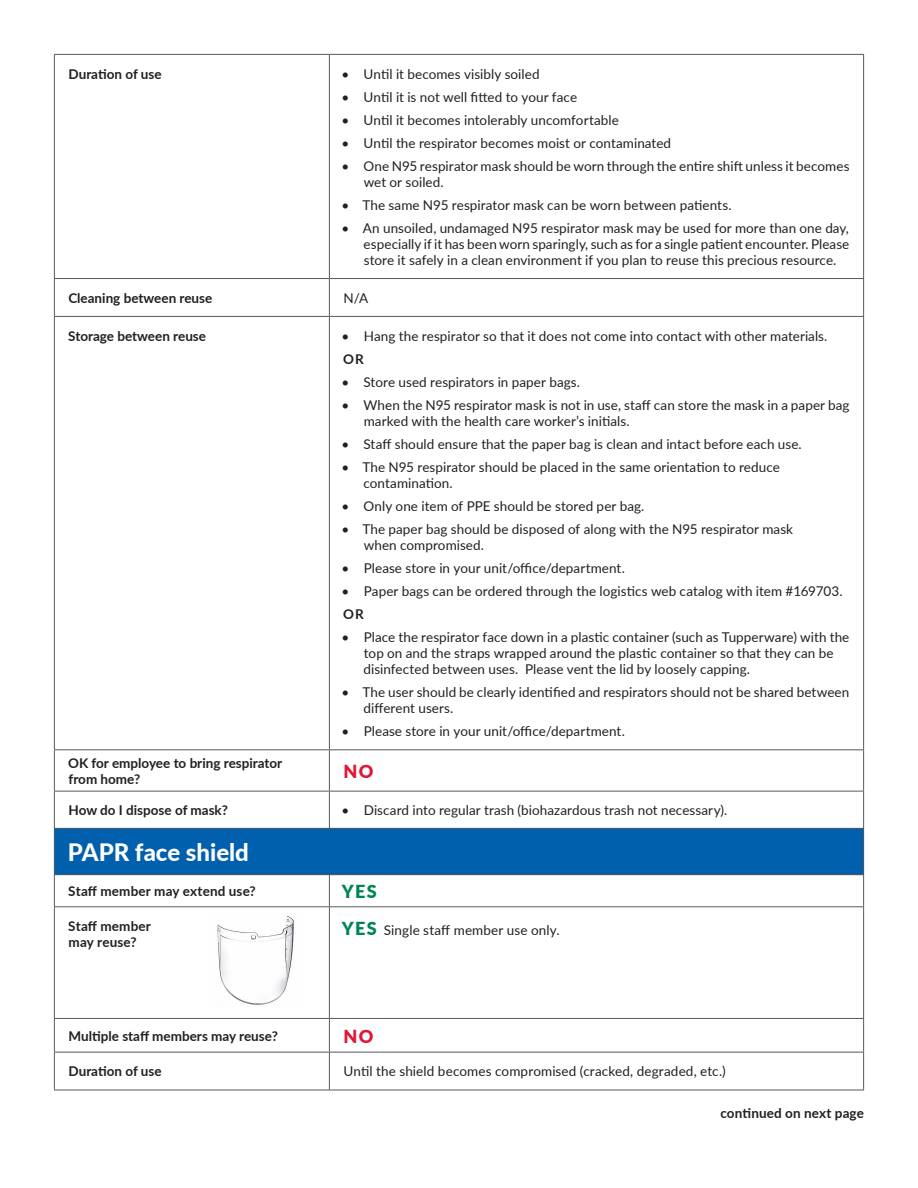
<style>
.page{position:relative;width:918px;height:1188px;background:#fff}
.page>*{position:absolute;margin:0;border:0;box-sizing:border-box;transform-origin:0 0}
.t1{font:800 24px "Lato";color:#fff}
.t2{font:900 18px "Lato";color:#e21736}
.t3{font:900 18px "Lato";color:#008652}
.t4{font:13.5px/16.2px "Lato";letter-spacing:.005em;color:#231f20}
.t5{font:700 13.5px/16.2px "Lato";color:#231f20}
.s1{font-weight:900;font-size:18px;color:#008652}
</style>
<div class="page">
<div style="left:54px;top:828px;width:810px;height:47px;background:#0160ad"></div>
<hr style="left:54px;top:54px;width:275px;height:1px;background:#53595f">
<hr style="left:54px;top:55px;width:1px;height:223px;background:#53595f">
<hr style="left:329px;top:54px;width:535px;height:1px;background:#53595f">
<hr style="left:329px;top:55px;width:1px;height:223px;background:#53595f">
<hr style="left:863px;top:55px;width:1px;height:223px;background:#53595f">
<hr style="left:54px;top:278px;width:275px;height:1px;background:#53595f">
<hr style="left:54px;top:279px;width:1px;height:37px;background:#53595f">
<hr style="left:329px;top:278px;width:535px;height:1px;background:#53595f">
<hr style="left:329px;top:279px;width:1px;height:37px;background:#53595f">
<hr style="left:863px;top:279px;width:1px;height:37px;background:#53595f">
<hr style="left:54px;top:316px;width:275px;height:1px;background:#53595f">
<hr style="left:54px;top:317px;width:1px;height:432px;background:#53595f">
<hr style="left:329px;top:316px;width:535px;height:1px;background:#53595f">
<hr style="left:329px;top:317px;width:1px;height:432px;background:#53595f">
<hr style="left:863px;top:317px;width:1px;height:432px;background:#53595f">
<hr style="left:54px;top:749px;width:275px;height:1px;background:#53595f">
<hr style="left:54px;top:750px;width:1px;height:41px;background:#53595f">
<hr style="left:329px;top:749px;width:535px;height:1px;background:#53595f">
<hr style="left:329px;top:750px;width:1px;height:41px;background:#53595f">
<hr style="left:863px;top:750px;width:1px;height:41px;background:#53595f">
<hr style="left:54px;top:791px;width:275px;height:1px;background:#53595f">
<hr style="left:54px;top:791px;width:1px;height:37px;background:#53595f">
<hr style="left:329px;top:791px;width:535px;height:1px;background:#53595f">
<hr style="left:329px;top:791px;width:1px;height:37px;background:#53595f">
<hr style="left:863px;top:791px;width:1px;height:37px;background:#53595f">
<hr style="left:54px;top:828px;width:275px;height:1px;background:#53595f">
<hr style="left:54px;top:829px;width:1px;height:45px;background:#53595f">
<hr style="left:329px;top:828px;width:535px;height:1px;background:#53595f">
<hr style="left:863px;top:829px;width:1px;height:45px;background:#53595f">
<hr style="left:54px;top:874px;width:275px;height:1px;background:#53595f">
<hr style="left:54px;top:875px;width:1px;height:31px;background:#53595f">
<hr style="left:329px;top:874px;width:535px;height:1px;background:#53595f">
<hr style="left:329px;top:875px;width:1px;height:31px;background:#53595f">
<hr style="left:863px;top:875px;width:1px;height:31px;background:#53595f">
<hr style="left:54px;top:906px;width:275px;height:1px;background:#53595f">
<hr style="left:54px;top:907px;width:1px;height:111px;background:#53595f">
<hr style="left:329px;top:906px;width:535px;height:1px;background:#53595f">
<hr style="left:329px;top:907px;width:1px;height:111px;background:#53595f">
<hr style="left:863px;top:907px;width:1px;height:111px;background:#53595f">
<hr style="left:54px;top:1018px;width:275px;height:1px;background:#53595f">
<hr style="left:54px;top:1019px;width:1px;height:33px;background:#53595f">
<hr style="left:329px;top:1018px;width:535px;height:1px;background:#53595f">
<hr style="left:329px;top:1019px;width:1px;height:33px;background:#53595f">
<hr style="left:863px;top:1019px;width:1px;height:33px;background:#53595f">
<hr style="left:54px;top:1052px;width:275px;height:1px;background:#53595f">
<hr style="left:54px;top:1053px;width:1px;height:37px;background:#53595f">
<hr style="left:329px;top:1052px;width:535px;height:1px;background:#53595f">
<hr style="left:329px;top:1053px;width:1px;height:37px;background:#53595f">
<hr style="left:863px;top:1053px;width:1px;height:37px;background:#53595f">
<hr style="left:54px;top:1090px;width:275px;height:1px;background:#53595f">
<hr style="left:329px;top:1090px;width:535px;height:1px;background:#53595f">
<img style="left:217px;top:916px;width:77px;height:89px">
<p class="t5" style="left:69px;top:65px;width:95px">Duration of use</p>
<p class="t4" style="left:341px;top:65px;width:200px">• Until it becomes visibly soiled</p>
<p class="t4" style="left:341px;top:88px;width:237px">• Until it is not well fitted to your face</p>
<p class="t4" style="left:341px;top:111px;width:279px">• Until it becomes intolerably uncomfortable</p>
<p class="t4" style="left:341px;top:134px;width:331px">• Until the respirator becomes moist or contaminated</p>
<p class="t4" style="left:364px;top:157px;width:487px;text-indent:-22px">• One N95 respirator mask should be worn through the entire shift unless it becomes wet or soiled.</p>
<p class="t4" style="left:341px;top:196px;width:392px">• The same N95 respirator mask can be worn between patients.</p>
<p class="t4" style="left:364px;top:219px;width:487px;text-align:justify;text-indent:-22px">• An unsoiled, undamaged N95 respirator mask may be used for more than one day, especially if it has been worn sparingly, such as for a single patient encounter. Please store it safely in a clean environment if you plan to reuse this precious resource.</p>
<p class="t5" style="left:68px;top:289px;width:146px">Cleaning between reuse</p>
<p class="t4" style="left:343px;top:289px;width:26px">N/A</p>
<p class="t5" style="left:68px;top:327px;width:139px">Storage between reuse</p>
<p class="t4" style="left:341px;top:327px;width:488px">• Hang the respirator so that it does not come into contact with other materials.</p>
<p class="t5" style="left:343px;top:350px;width:22px">OR</p>
<p class="t4" style="left:341px;top:373px;width:240px">• Store used respirators in paper bags.</p>
<p class="t4" style="left:364px;top:396px;width:487px;text-indent:-22px">• When the N95 respirator mask is not in use, staff can store the mask in a paper bag marked with the health care worker’s initials.</p>
<p class="t4" style="left:341px;top:435px;width:462px">• Staff should ensure that the paper bag is clean and intact before each use.</p>
<p class="t4" style="left:364px;top:458px;width:418px;text-indent:-22px">• The N95 respirator should be placed in the same orientation to reduce contamination.</p>
<p class="t4" style="left:341px;top:497px;width:305px">• Only one item of PPE should be stored per bag.</p>
<p class="t4" style="left:364px;top:520px;width:431px;text-indent:-22px">• The paper bag should be disposed of along with the N95 respirator mask when compromised.</p>
<p class="t4" style="left:341px;top:559px;width:285px">• Please store in your unit/office/department.</p>
<p class="t4" style="left:341px;top:582px;width:503px">• Paper bags can be ordered through the logistics web catalog with item #169703.</p>
<p class="t5" style="left:343px;top:605px;width:22px">OR</p>
<p class="t4" style="left:364px;top:628px;width:487px;text-indent:-22px">• Place the respirator face down in a plastic container (such as Tupperware) with the top on and the straps wrapped around the plastic container so that they can be disinfected between uses. Please vent the lid by loosely capping.</p>
<p class="t4" style="left:364px;top:684px;width:487px;text-indent:-22px">• The user should be clearly identified and respirators should not be shared between different users.</p>
<p class="t4" style="left:341px;top:723px;width:285px">• Please store in your unit/office/department.</p>
<p class="t5" style="left:68px;top:754px;width:216px">OK for employee to bring respirator from home?</p>
<p class="t2" style="left:343px;top:758px;width:32px">NO</p>
<p class="t5" style="left:69px;top:802px;width:161px">How do I dispose of mask?</p>
<p class="t4" style="left:341px;top:802px;width:387px">• Discard into regular trash (biohazardous trash not necessary).</p>
<p class="t1" style="left:68px;top:835px;width:183px">PAPR face shield</p>
<p class="t5" style="left:68px;top:883px;width:189px">Staff member may extend use?</p>
<p class="t3" style="left:342px;top:878px;width:37px">YES</p>
<p class="t5" style="left:68px;top:918px;width:84px">Staff member may reuse?</p>
<p class="t4" style="left:342px;top:921px;width:219px"><span class="s1">YES</span> Single staff member use only.</p>
<p class="t5" style="left:69px;top:1027px;width:211px">Multiple staff members may reuse?</p>
<p class="t2" style="left:343px;top:1022px;width:32px">NO</p>
<p class="t5" style="left:69px;top:1063px;width:95px">Duration of use</p>
<p class="t4" style="left:343px;top:1063px;width:384px">Until the shield becomes compromised (cracked, degraded, etc.)</p>
<p class="t5" style="left:720px;top:1104px;width:145px">continued on next page</p>
</div>
